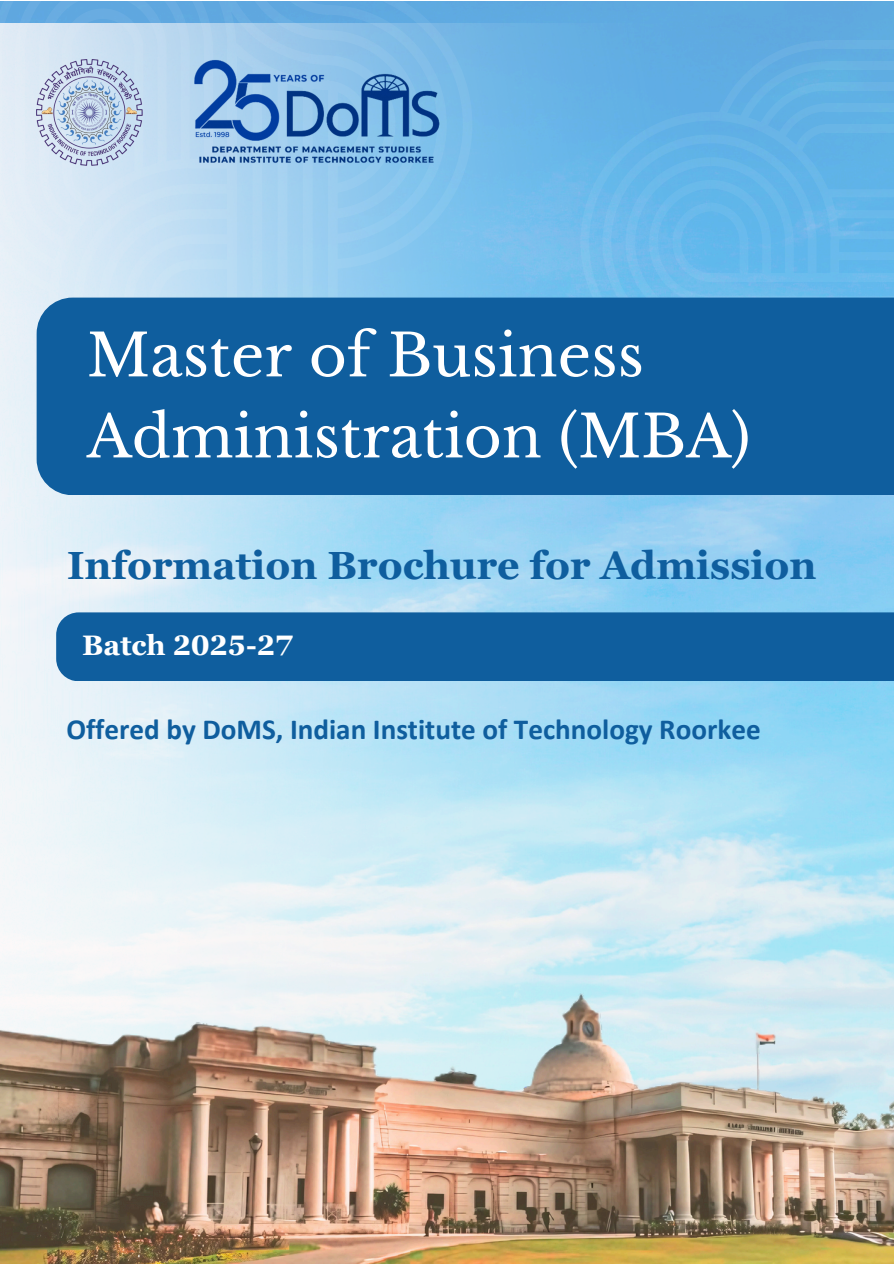
<style>
.page{position:relative;width:894px;height:1264px;background:#fff}
.page>*{position:absolute;margin:0;border:0;box-sizing:border-box;transform-origin:0 0}
.t1{font:58.2px/81px "Libre Baskerville";color:#fff}
.t2{font:700 39.3px "Georgia Pro";color:#0f5e9e}
.t3{font:700 29.1px "Calibri";color:#0f5e9e}
.t4{font:700 28.2px "Georgia Pro";color:#fff}
</style>
<div class="page">
<img style="left:472px;top:1px;width:421px;height:990px">
<img style="left:0;top:24px;width:748px;height:967px">
<svg style="left:0;top:1px;width:472px;height:444px;background:#abd3ef"></svg>
<svg style="left:580px;top:41px;width:313px;height:256px;background:#65b4e8"></svg>
<img style="left:0;top:991px;width:893px;height:272px">
<div style="left:37px;top:297px;width:856px;height:198px;background:#0f5e9e"></div>
<img style="left:195px;top:60px;width:245px;height:106px">
<img style="left:37px;top:60px;width:105px;height:105px">
<div style="left:56px;top:612px;width:837px;height:69px;background:#0f5e9e"></div>
<p class="t1" style="left:87px;top:315px;width:665px">Master of Business<br>Administration (MBA)</p>
<p class="t2" style="left:67px;top:543px;width:750px">Information Brochure for Admission</p>
<p class="t4" style="left:82px;top:629px;width:213px">Batch 2025-27</p>
<p class="t3" style="left:66px;top:716px;width:695px">Offered by DoMS, Indian Institute of Technology Roorkee</p>
</div>
